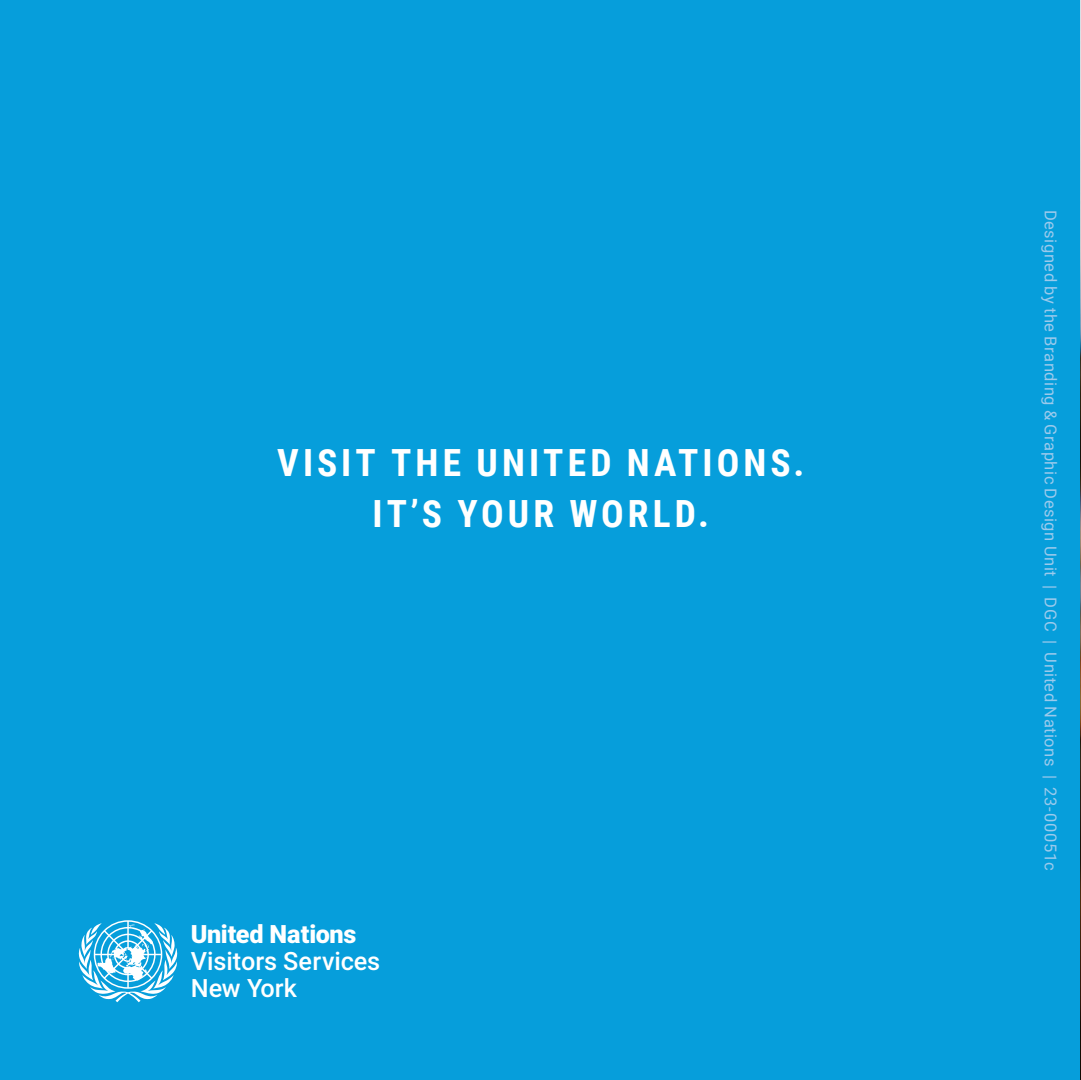
<style>
.page{position:relative;width:1081px;height:1080px;background:#fff}
.page>*{position:absolute;margin:0;border:0;box-sizing:border-box;transform-origin:0 0}
._4_-_back_cover_tagline{font:700 37.5px/51px "Roboto Condensed";letter-spacing:.11em;color:#fff;text-align:center}
.t1{font:500 25.2px/27px "Roboto";letter-spacing:-.005em;color:#fff}
._4_-_back_cover_credit{font:16.5px "Roboto";letter-spacing:.03em;color:#9ccaec}
.s1{font-weight:900}
</style>
<div class="page">
<div style="left:0;top:0;width:1080px;height:1080px;background:#069edb"></div>
<svg style="left:1080px;top:0;width:1px;height:1080px"></svg>
<svg style="left:78px;top:920px;width:100px;height:82px"></svg>
<p class="_4_-_back_cover_tagline" style="left:277px;top:435px;width:528px">VISIT THE UNITED NATIONS.<br>IT’S YOUR WORLD.</p>
<p class="t1" style="left:191px;top:923px;width:191px"><span class="s1">United Nations<br></span>Visitors Services<br>New York</p>
<p class="_4_-_back_cover_credit" style="left:1061px;top:210px;width:662px;rotate:90deg">Designed by the Branding &amp; Graphic Design Unit | DGC | United Nations | 23-00051c</p>
</div>
